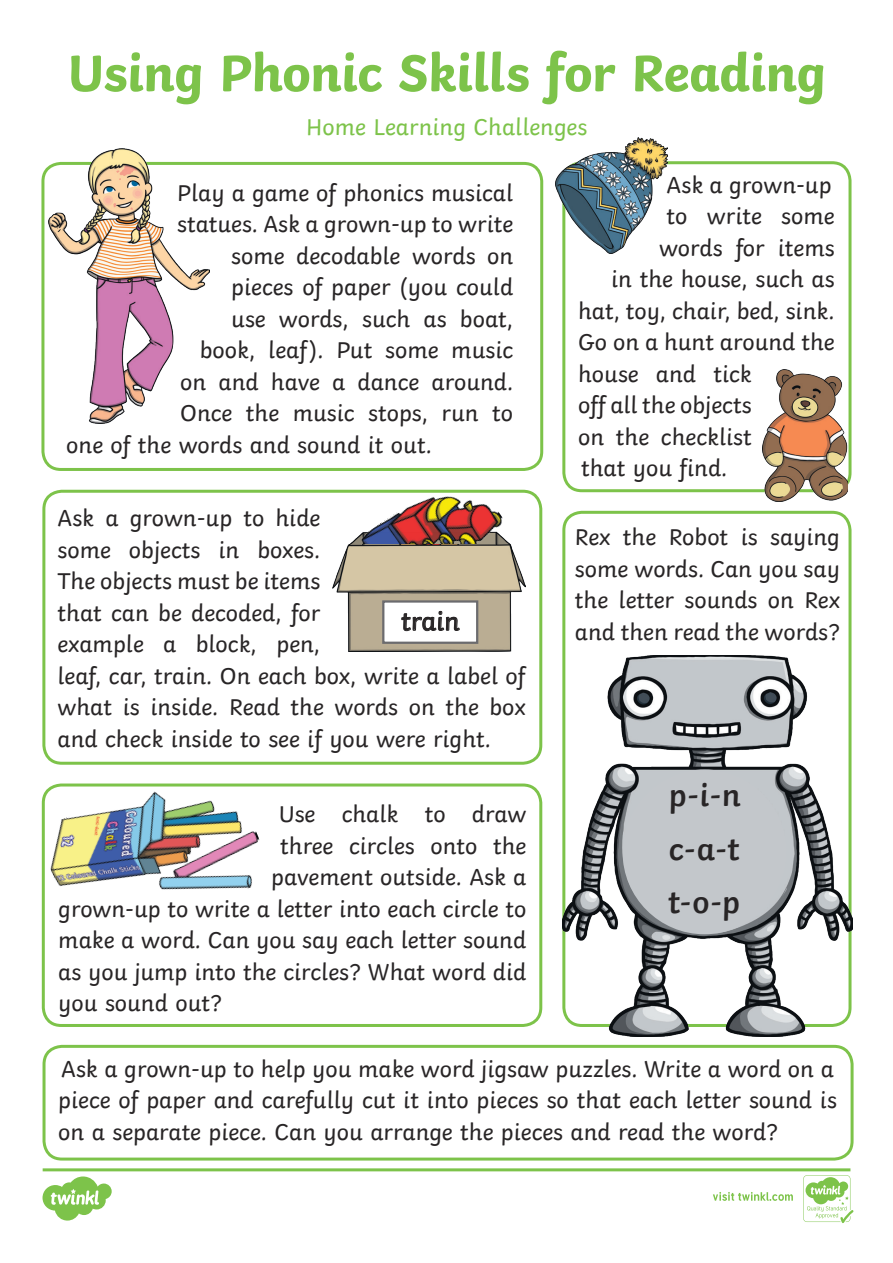
<style>
.page{position:relative;width:893px;height:1263px;background:#fff}
.page>*{position:absolute;margin:0;border:0;box-sizing:border-box;transform-origin:0 0}
.Heading_1{font:700 54px "Twinkl";letter-spacing:-.01em;color:#7dc34a}
.KS1_Body_Copy{font:600 33px "Twinkl";color:#282526}
.KS1_Body_Copy-2{font:27px "Twinkl";color:#282526}
.KS1_Body_Copy-3{font:24px/31.5px "Twinkl";color:#282526;text-align:justify}
.KS1_Body_Copy-4{font:24px "Twinkl";color:#7dc34a}
</style>
<div class="page">
<div style="left:42px;top:783px;width:500px;height:244px;border:3px solid #7dc34a;border-radius:18px"></div>
<div style="left:41px;top:162px;width:502px;height:309px;border:3px solid #7dc34a;border-radius:18px"></div>
<div style="left:42px;top:490px;width:500px;height:275px;border:3px solid #7dc34a;border-radius:18px"></div>
<div style="left:43px;top:1045px;width:810px;height:115px;border:3px solid #7dc34a;border-radius:18px"></div>
<div style="left:562px;top:161px;width:289px;height:331px;border:3px solid #7dc34a;border-radius:18px"></div>
<img style="left:555px;top:138px;width:112px;height:116px">
<img style="left:763px;top:370px;width:85px;height:132px">
<img style="left:49px;top:148px;width:160px;height:275px">
<img style="left:41px;top:754px;width:234px;height:200px">
<img style="left:562px;top:655px;width:290px;height:381px">
<div style="left:622px;top:769px;width:165px;height:165px;background:#c3c7cb;border-radius:50%"></div>
<img style="left:348px;top:535px;width:12px;height:10px">
<img style="left:360px;top:467px;width:149px;height:78px">
<img style="left:333px;top:545px;width:193px;height:107px">
<div style="left:382px;top:600px;width:96px;height:44px;background:#fff;border:2px solid #6b6b6e"></div>
<svg style="left:401px;top:611px;width:59px;height:20px"></svg>
<svg style="left:43px;top:1168px;width:810px;height:55px"></svg>
<p class="Heading_1" style="left:68px;top:28px;width:760px">Using Phonic Skills for Reading</p>
<p class="KS1_Body_Copy-4" style="left:306px;top:109px;width:283px">Home Learning Challenges</p>
<p class="KS1_Body_Copy-3" style="left:177px;top:175px;width:337px">Play a game of phonics musical</p>
<p class="KS1_Body_Copy-3" style="left:177px;top:206px;width:337px">statues. Ask a grown-up to write</p>
<p class="KS1_Body_Copy-3" style="left:231px;top:238px;width:283px">some decodable words on</p>
<p class="KS1_Body_Copy-3" style="left:231px;top:269px;width:283px">pieces of paper (you could</p>
<p class="KS1_Body_Copy-3" style="left:231px;top:301px;width:284px">use words, such as boat,</p>
<p class="KS1_Body_Copy-3" style="left:200px;top:332px;width:315px">book, leaf). Put some music</p>
<p class="KS1_Body_Copy-3" style="left:180px;top:364px;width:335px">on and have a dance around.</p>
<p class="KS1_Body_Copy-3" style="left:180px;top:395px;width:334px">Once the music stops, run to</p>
<p class="KS1_Body_Copy-3" style="left:66px;top:427px;width:367px">one of the words and sound it out.</p>
<p class="KS1_Body_Copy-3" style="left:58px;top:500px;width:264px">Ask a grown-up to hide some objects in boxes.<br>The objects must be items that can be decoded, for example a block, pen,</p>
<p class="KS1_Body_Copy-3" style="left:58px;top:658px;width:470px">leaf, car, train. On each box, write a label of what is inside. Read the words on the box and check inside to see if you were right.</p>
<p class="KS1_Body_Copy-2" style="left:401px;top:600px;width:60px">train</p>
<p class="KS1_Body_Copy-3" style="left:279px;top:796px;width:249px">Use chalk to draw</p>
<p class="KS1_Body_Copy-3" style="left:280px;top:828px;width:248px">three circles onto the</p>
<p class="KS1_Body_Copy-3" style="left:271px;top:859px;width:257px">pavement outside. Ask a</p>
<p class="KS1_Body_Copy-3" style="left:58px;top:891px;width:470px">grown-up to write a letter into each circle to</p>
<p class="KS1_Body_Copy-3" style="left:58px;top:922px;width:469px">make a word. Can you say each letter sound</p>
<p class="KS1_Body_Copy-3" style="left:58px;top:954px;width:470px">as you jump into the circles? What word did</p>
<p class="KS1_Body_Copy-3" style="left:58px;top:985px;width:165px">you sound out?</p>
<p class="KS1_Body_Copy-3" style="left:667px;top:167px;width:166px">Ask a grown-up</p>
<p class="KS1_Body_Copy-3" style="left:667px;top:198px;width:169px">to write some</p>
<p class="KS1_Body_Copy-3" style="left:659px;top:230px;width:177px">words for items</p>
<p class="KS1_Body_Copy-3" style="left:611px;top:261px;width:225px">in the house, such as</p>
<p class="KS1_Body_Copy-3" style="left:578px;top:293px;width:258px">hat, toy, chair, bed, sink.</p>
<p class="KS1_Body_Copy-3" style="left:578px;top:324px;width:258px">Go on a hunt around the</p>
<p class="KS1_Body_Copy-3" style="left:578px;top:356px;width:175px">house and tick</p>
<p class="KS1_Body_Copy-3" style="left:578px;top:387px;width:175px">off all the objects</p>
<p class="KS1_Body_Copy-3" style="left:578px;top:419px;width:175px">on the checklist</p>
<p class="KS1_Body_Copy-3" style="left:581px;top:450px;width:148px">that you find.</p>
<p class="KS1_Body_Copy-3" style="left:575px;top:519px;width:267px">Rex the Robot is saying some words. Can you say the letter sounds on Rex and then read the words?</p>
<p class="KS1_Body_Copy" style="left:669px;top:768px;width:74px">p-i-n</p>
<p class="KS1_Body_Copy" style="left:669px;top:823px;width:72px">c-a-t</p>
<p class="KS1_Body_Copy" style="left:668px;top:875px;width:73px">t-o-p</p>
<p class="KS1_Body_Copy-3" style="left:58px;top:1050px;width:780px;text-align:left">Ask a grown-up to help you make word jigsaw puzzles. Write a word on a piece of paper and carefully cut it into pieces so that each letter sound is on a separate piece. Can you arrange the pieces and read the word?</p>
</div>
